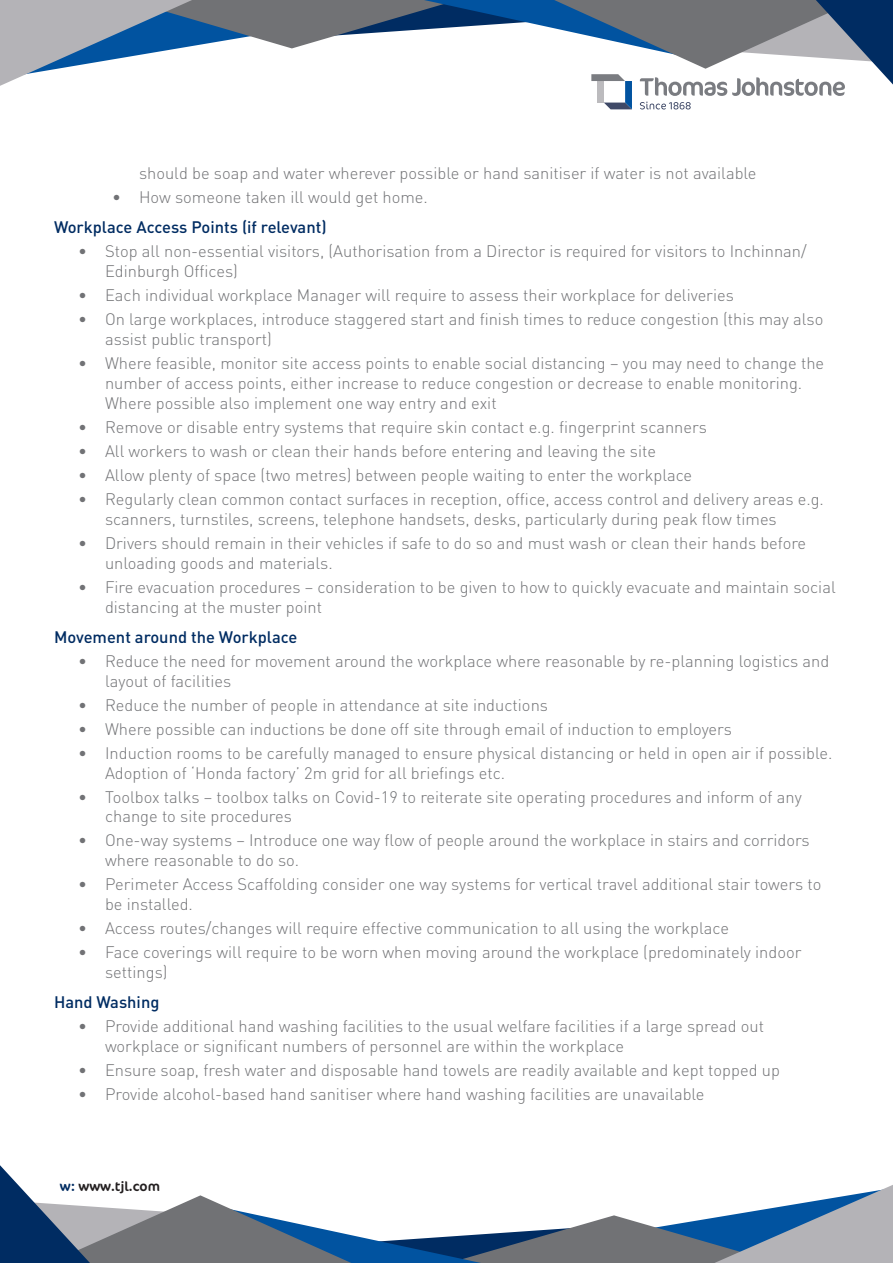
<style>
.page{position:relative;width:893px;height:1263px;background:#fff}
.page>*{position:absolute;margin:0;border:0;box-sizing:border-box;transform-origin:0 0}
.t1{font:300 16.5px/19.8px "DIN";color:#717275}
.Copy{font:500 16.5px "DIN";color:#002c62}
.t2{font:13.5px "Cocon";color:#231f20}
.s1{color:#002c62}
</style>
<div class="page">
<svg style="left:0;top:0;width:893px;height:109px"></svg>
<svg style="left:0;top:1165px;width:893px;height:98px"></svg>
<div style="left:817px;top:1178px;width:22px;height:15px;background:#fff"></div>
<p class="t1" style="left:139px;top:163px;width:619px">should be soap and water wherever possible or hand sanitiser if water is not available</p>
<p class="t1" style="left:112px;top:187px;width:317px">• How someone taken ill would get home.</p>
<p class="Copy" style="left:54px;top:216px;width:274px">Workplace Access Points (if relevant)</p>
<p class="t1" style="left:105px;top:241px;width:703px;text-indent:-27px">• Stop all non-essential visitors, (Authorisation from a Director is required for visitors to Inchinnan/<br>Edinburgh Offices)</p>
<p class="t1" style="left:78px;top:285px;width:657px">• Each individual workplace Manager will require to assess their workplace for deliveries</p>
<p class="t1" style="left:105px;top:309px;width:720px;text-indent:-27px">• On large workplaces, introduce staggered start and finish times to reduce congestion (this may also assist public transport)</p>
<p class="t1" style="left:105px;top:353px;width:721px;text-indent:-27px">• Where feasible, monitor site access points to enable social distancing – you may need to change the number of access points, either increase to reduce congestion or decrease to enable monitoring.<br>Where possible also implement one way entry and exit</p>
<p class="t1" style="left:78px;top:416px;width:630px">• Remove or disable entry systems that require skin contact e.g. fingerprint scanners</p>
<p class="t1" style="left:78px;top:440px;width:579px">• All workers to wash or clean their hands before entering and leaving the site</p>
<p class="t1" style="left:78px;top:465px;width:616px">• Allow plenty of space (two metres) between people waiting to enter the workplace</p>
<p class="t1" style="left:105px;top:489px;width:720px;text-indent:-27px">• Regularly clean common contact surfaces in reception, office, access control and delivery areas e.g. scanners, turnstiles, screens, telephone handsets, desks, particularly during peak flow times</p>
<p class="t1" style="left:105px;top:532px;width:703px;text-indent:-27px">• Drivers should remain in their vehicles if safe to do so and must wash or clean their hands before unloading goods and materials.</p>
<p class="t1" style="left:105px;top:576px;width:732px;text-indent:-27px">• Fire evacuation procedures – consideration to be given to how to quickly evacuate and maintain social distancing at the muster point</p>
<p class="Copy" style="left:54px;top:626px;width:245px">Movement around the Workplace</p>
<p class="t1" style="left:105px;top:650px;width:726px;text-indent:-27px">• Reduce the need for movement around the workplace where reasonable by re-planning logistics and layout of facilities</p>
<p class="t1" style="left:78px;top:694px;width:471px">• Reduce the number of people in attendance at site inductions</p>
<p class="t1" style="left:78px;top:718px;width:655px">• Where possible can inductions be done off site through email of induction to employers</p>
<p class="t1" style="left:105px;top:742px;width:729px;text-indent:-27px">• Induction rooms to be carefully managed to ensure physical distancing or held in open air if possible.<br>Adoption of ‘Honda factory’ 2m grid for all briefings etc.</p>
<p class="t1" style="left:105px;top:786px;width:698px;text-indent:-27px">• Toolbox talks – toolbox talks on Covid-19 to reiterate site operating procedures and inform of any change to site procedures</p>
<p class="t1" style="left:105px;top:830px;width:706px;text-indent:-27px">• One-way systems – Introduce one way flow of people around the workplace in stairs and corridors where reasonable to do so.</p>
<p class="t1" style="left:105px;top:874px;width:718px;text-indent:-27px">• Perimeter Access Scaffolding consider one way systems for vertical travel additional stair towers to be installed.</p>
<p class="t1" style="left:78px;top:918px;width:652px">• Access routes/changes will require effective communication to all using the workplace</p>
<p class="t1" style="left:105px;top:942px;width:698px;text-indent:-27px">• Face coverings will require to be worn when moving around the workplace (predominately indoor settings)</p>
<p class="Copy" style="left:54px;top:991px;width:107px">Hand Washing</p>
<p class="t1" style="left:105px;top:1016px;width:661px;text-indent:-27px">• Provide additional hand washing facilities to the usual welfare facilities if a large spread out workplace or significant numbers of personnel are within the workplace</p>
<p class="t1" style="left:78px;top:1059px;width:703px">• Ensure soap, fresh water and disposable hand towels are readily available and kept topped up</p>
<p class="t1" style="left:78px;top:1083px;width:628px">• Provide alcohol-based hand sanitiser where hand washing facilities are unavailable</p>
<p class="t2" style="left:60px;top:1176px;width:102px"><span class="s1">w:</span> www.tjl.com</p>
</div>
